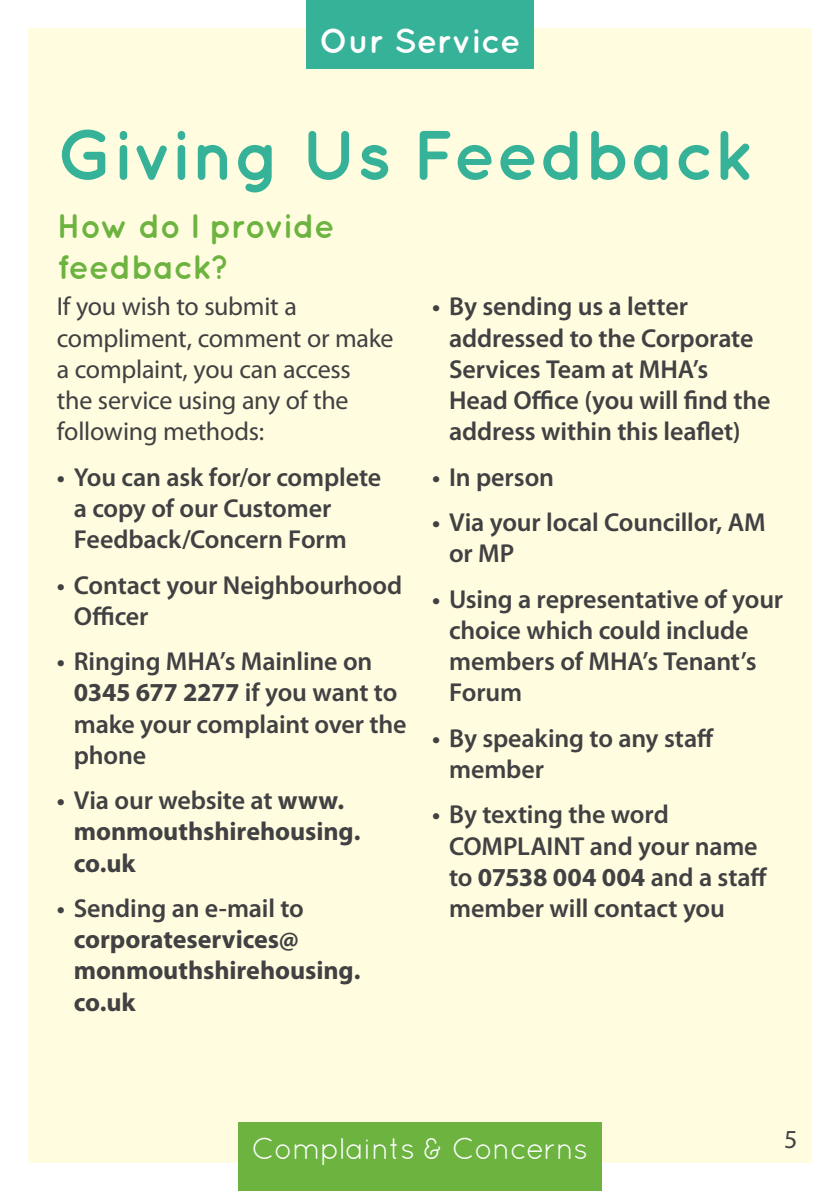
<style>
.page{position:relative;width:840px;height:1191px;background:#fff}
.page>*{position:absolute;margin:0;border:0;box-sizing:border-box;transform-origin:0 0}
.t1{font:700 70px "Quicksand";letter-spacing:-.005em;color:#36b298}
.t2{font:700 34px/40.8px "Quicksand";letter-spacing:-.02em;color:#6cb33f}
.t3{font:700 34px "Quicksand";color:#fff}
.t4{font:30px "Quicksand";letter-spacing:-.02em;color:#fff}
.t5{font:600 26px/31.2px "Myriad Pro";letter-spacing:-.005em;color:#414042}
.t6{font:26px/31.2px "Myriad Pro";letter-spacing:-.01em;color:#414042}
.t7{font:700 26px/31.2px "Myriad Pro";letter-spacing:-.005em;color:#414042}
.s1{font-weight:700}
.s2{font-weight:600}
</style>
<div class="page">
<div style="left:28px;top:28px;width:783px;height:1134px;background:#fffcdf"></div>
<div style="left:306px;top:0;width:227px;height:68px;background:#36b298"></div>
<div style="left:238px;top:1123px;width:363px;height:68px;background:#6cb33f"></div>
<h2 class="t3" style="left:319px;top:20px;width:203px">Our Service</h2>
<h1 class="t1" style="left:57px;top:113px;width:697px">Giving Us Feedback</h1>
<h2 class="t2" style="left:57px;top:204px;width:279px">How do I provide feedback?</h2>
<p class="t6" style="left:57px;top:291px;width:338px">If you wish to submit a compliment, comment or make a complaint, you can access<br>the service using any of the following methods:</p>
<p class="t5" style="left:74px;top:461px;width:309px;text-indent:-17px">• You can ask for/or complete a copy of our Customer<br>Feedback/Concern Form</p>
<p class="t5" style="left:74px;top:568px;width:330px;text-indent:-17px">• Contact your Neighbourhood<br>Officer</p>
<p class="t5" style="left:74px;top:645px;width:334px;text-indent:-17px">• Ringing MHA’s Mainline on<br><span class="s1">0345 677 2277</span> if you want to make your complaint over the phone</p>
<p class="t7" style="left:74px;top:784px;width:288px;text-indent:-17px"><span class="s2">• Via our website at</span> www. monmouthshirehousing. co.uk</p>
<p class="t5" style="left:57px;top:892px;width:248px">• Sending an e-mail to</p>
<p class="t7" style="left:74px;top:923px;width:288px">corporateservices@ monmouthshirehousing. co.uk</p>
<p class="t5" style="left:449px;top:290px;width:323px;text-indent:-17px">• By sending us a letter addressed to the Corporate<br>Services Team at MHA’s<br>Head Office (you will find the address within this leaflet)</p>
<p class="t5" style="left:432px;top:461px;width:123px">• In person</p>
<p class="t5" style="left:449px;top:506px;width:318px;text-indent:-17px">• Via your local Councillor, AM or MP</p>
<p class="t5" style="left:449px;top:582px;width:335px;text-indent:-17px">• Using a representative of your choice which could include members of MHA’s Tenant’s<br>Forum</p>
<p class="t5" style="left:449px;top:721px;width:266px;text-indent:-17px">• By speaking to any staff member</p>
<p class="t5" style="left:449px;top:798px;width:320px;text-indent:-17px">• By texting the word<br>COMPLAINT and your name to <span class="s1">07538 004 004</span> and a staff member will contact you</p>
<p class="t4" style="left:251px;top:1131px;width:338px">Complaints &amp; Concerns</p>
<p class="t6" style="left:783px;top:1123px;width:15px">5</p>
</div>
